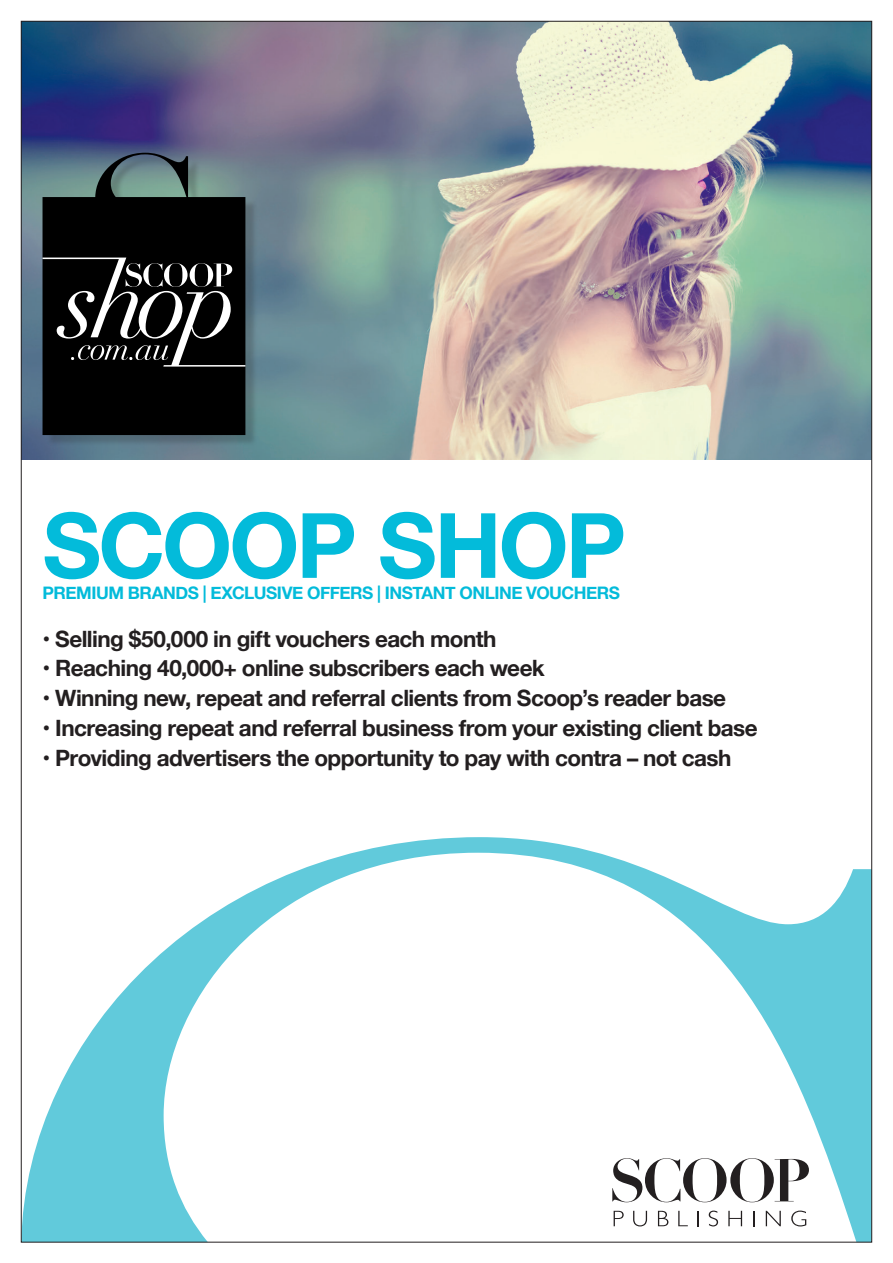
<style>
.page{position:relative;width:893px;height:1263px;background:#fff}
.page>*{position:absolute;margin:0;border:0;box-sizing:border-box;transform-origin:0 0}
.t1{font:700 90.3px "Helvetica Neue";letter-spacing:-.035em;color:#03bbda}
.t2{font:700 22.5px "Helvetica Neue";letter-spacing:-.025em;color:#231f20}
.Body{font:700 17.25px "Helvetica Neue";letter-spacing:-.025em;color:#03bbda}
</style>
<div class="page">
<svg style="left:23px;top:837px;width:847px;height:403px"></svg>
<img style="left:23px;top:23px;width:847px;height:436px">
<div style="left:46px;top:155px;width:212px;height:291px;background:#231f20;opacity:.22"></div>
<svg style="left:43px;top:153px;width:202px;height:282px;background:#192020"></svg>
<svg style="left:43px;top:258px;width:202px;height:109px;background:#313131"></svg>
<svg style="left:612px;top:1158px;width:197px;height:44px"></svg>
<svg style="left:614px;top:1211px;width:10px;height:15px"></svg>
<svg style="left:633px;top:1211px;width:14px;height:15px"></svg>
<svg style="left:658px;top:1211px;width:10px;height:15px"></svg>
<svg style="left:678px;top:1211px;width:10px;height:15px"></svg>
<svg style="left:697px;top:1211px;width:1px;height:15px"></svg>
<svg style="left:709px;top:1210px;width:9px;height:16px"></svg>
<svg style="left:728px;top:1211px;width:14px;height:15px"></svg>
<svg style="left:753px;top:1211px;width:2px;height:15px"></svg>
<svg style="left:766px;top:1211px;width:15px;height:15px"></svg>
<svg style="left:791px;top:1210px;width:15px;height:16px"></svg>
<p class="t1" style="left:43px;top:475px;width:585px">SCOOP SHOP</p>
<p class="Body" style="left:43px;top:580px;width:579px">PREMIUM BRANDS | EXCLUSIVE OFFERS | INSTANT ONLINE VOUCHERS</p>
<p class="t2" style="left:43px;top:621px;width:456px">• Selling $50,000 in gift vouchers each month</p>
<p class="t2" style="left:43px;top:651px;width:504px">• Reaching 40,000+ online subscribers each week</p>
<p class="t2" style="left:43px;top:680px;width:685px">• Winning new, repeat and referral clients from Scoop’s reader base</p>
<p class="t2" style="left:43px;top:710px;width:717px">• Increasing repeat and referral business from your existing client base</p>
<p class="t2" style="left:43px;top:740px;width:690px">• Providing advertisers the opportunity to pay with contra – not cash</p>
</div>
